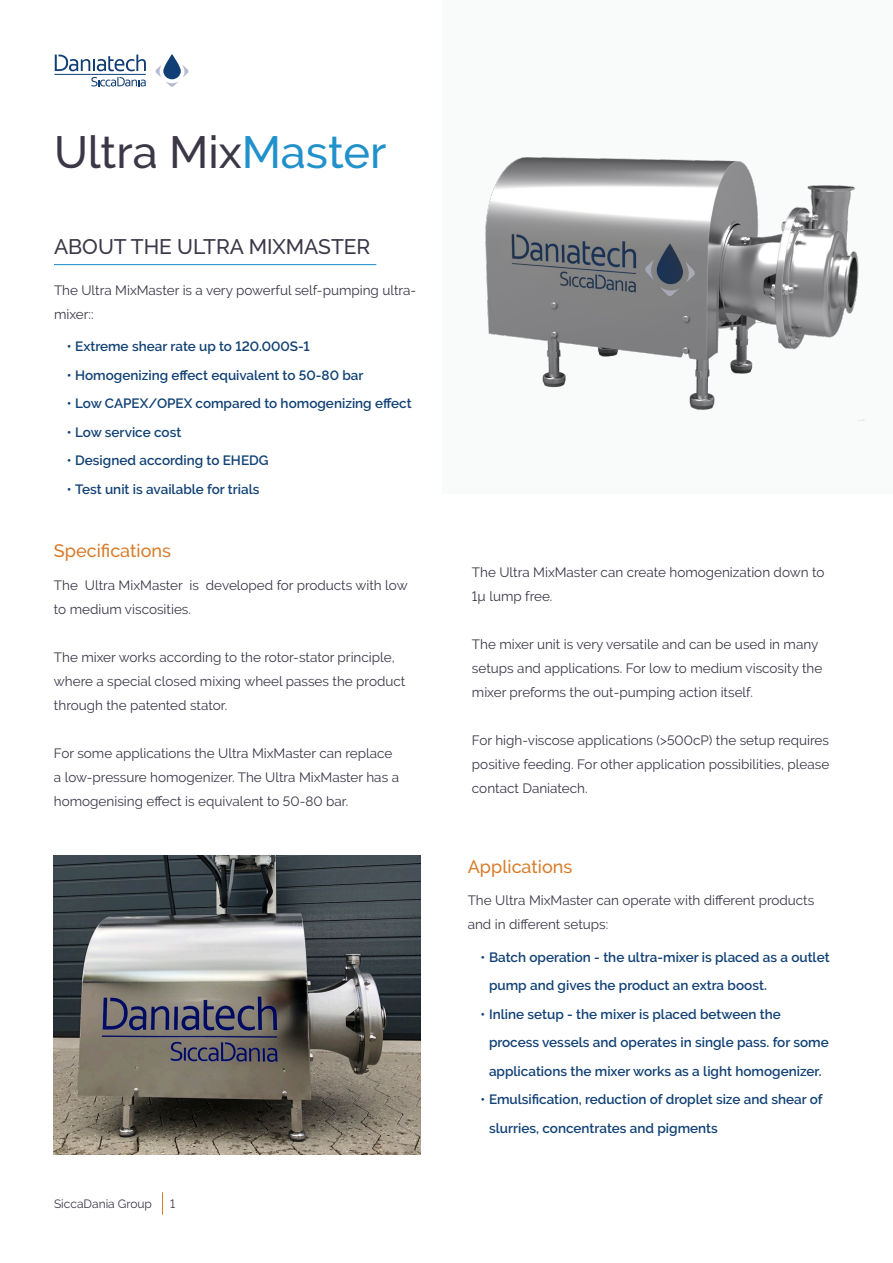
<style>
.page{position:relative;width:893px;height:1263px;background:#fff}
.page>*{position:absolute;margin:0;border:0;box-sizing:border-box;transform-origin:0 0}
.Headline_1{font:500 45px "Raleway";color:#3c3747}
.Headline_2{font:500 21px "Raleway";color:#3c3747}
.Headline_3_-_Orange{font:500 18px "Raleway";color:#d87c29}
.Body_text{font:13.5px/24px "Raleway";color:#3b3747}
.t1{font:600 13.5px/28.5px "Raleway";color:#114175}
.t2{font:12px "Raleway";color:#3b3747}
.s1{color:#2191cb}
</style>
<div class="page">
<svg style="left:162px;top:1192px;width:1px;height:23px"></svg>
<svg style="left:163px;top:54px;width:18px;height:25px"></svg>
<svg style="left:155px;top:64px;width:34px;height:23px"></svg>
<svg style="left:91px;top:77px;width:55px;height:9px"></svg>
<svg style="left:55px;top:55px;width:91px;height:16px"></svg>
<hr style="left:54px;top:74px;width:92px;height:1px;background:#123e76">
<img style="left:54px;top:856px;width:367px;height:298px">
<div style="left:442px;top:0;width:451px;height:494px;background:#f9fafa"></div>
<img style="left:485px;top:157px;width:380px;height:264px">
<hr style="left:54px;top:264px;width:322px;height:1px;background:#2191cb">
<p class="Headline_1" style="left:54px;top:126px;width:334px">Ultra Mix<span class="s1">Master</span></p>
<p class="Headline_2" style="left:54px;top:234px;width:318px">ABOUT THE ULTRA MIXMASTER</p>
<p class="Body_text" style="left:54px;top:278px;width:364px">The Ultra MixMaster is a very powerful self-pumping ultra&shy;mixer::</p>
<p class="t1" style="left:67px;top:332px;width:244px">• Extreme shear rate up to 120.000S-1</p>
<p class="t1" style="left:67px;top:361px;width:298px">• Homogenizing effect equivalent to 50-80 bar</p>
<p class="t1" style="left:67px;top:389px;width:346px">• Low CAPEX/OPEX compared to homogenizing effect</p>
<p class="t1" style="left:67px;top:418px;width:116px">• Low service cost</p>
<p class="t1" style="left:67px;top:446px;width:203px">• Designed according to EHEDG</p>
<p class="t1" style="left:67px;top:475px;width:194px">• Test unit is available for trials</p>
<p class="Headline_3_-_Orange" style="left:54px;top:540px;width:119px">Specifications</p>
<p class="Body_text" style="left:54px;top:573px;width:355px">The Ultra MixMaster is developed for products with low to medium viscosities.</p>
<p class="Body_text" style="left:54px;top:645px;width:353px">The mixer works according to the rotor-stator principle, where a special closed mixing wheel passes the product through the patented stator.</p>
<p class="Body_text" style="left:54px;top:741px;width:347px">For some applications the Ultra MixMaster can replace a low-pressure homogenizer. The Ultra MixMaster has a homogenising effect is equivalent to 50-80 bar.</p>
<p class="t2" style="left:54px;top:1197px;width:100px">SiccaDania Group</p>
<p class="t2" style="left:170px;top:1197px;width:6px">1</p>
<p class="Body_text" style="left:472px;top:560px;width:354px">The Ultra MixMaster can create homogenization down to<br>1µ lump free.</p>
<p class="Body_text" style="left:472px;top:632px;width:352px">The mixer unit is very versatile and can be used in many setups and applications. For low to medium viscosity the mixer preforms the out-pumping action itself.</p>
<p class="Body_text" style="left:472px;top:728px;width:359px;text-align:justify">For high-viscose applications (&gt;500cP) the setup requires positive feeding. For other application possibilities, please contact Daniatech.</p>
<p class="Headline_3_-_Orange" style="left:468px;top:856px;width:106px">Applications</p>
<p class="Body_text" style="left:468px;top:888px;width:348px">The Ultra MixMaster can operate with different products and in different setups:</p>
<p class="t1" style="left:489px;top:943px;width:342px;text-indent:-9px">• Batch operation - the ultra-mixer is placed as a outlet pump and gives the product an extra boost.</p>
<p class="t1" style="left:489px;top:1000px;width:341px;text-indent:-9px">• Inline setup - the mixer is placed between the process vessels and operates in single pass. for some applications the mixer works as a light homogenizer.</p>
<p class="t1" style="left:489px;top:1085px;width:335px;text-indent:-9px">• Emulsification, reduction of droplet size and shear of slurries, concentrates and pigments</p>
</div>
